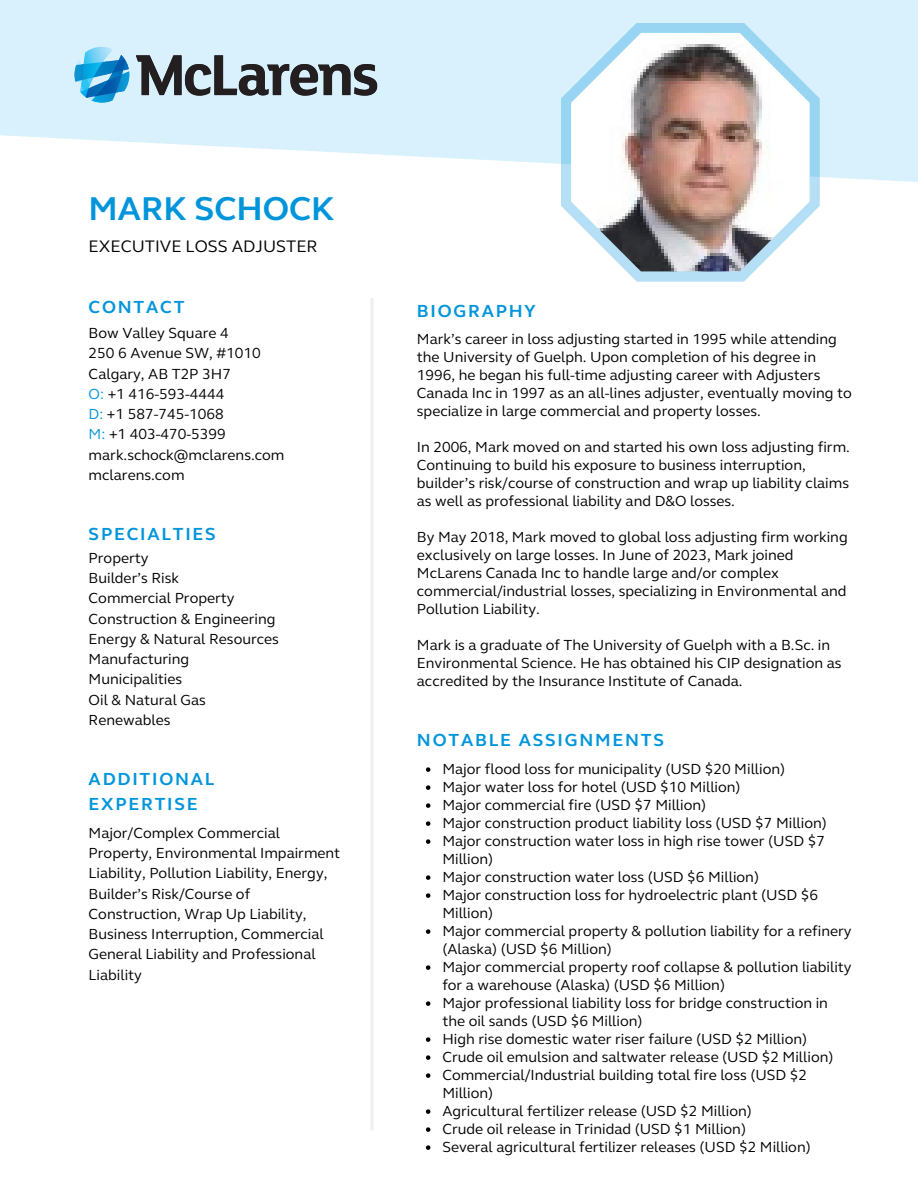
<style>
.page{position:relative;width:918px;height:1188px;background:#fff}
.page>*{position:absolute;margin:0;border:0;box-sizing:border-box;transform-origin:0 0}
.t1{font:700 33.9px "FS Elliot";color:#0095da}
.t2{font:700 18px/24.8px "FS Elliot";letter-spacing:.1em;color:#0095da}
.t3{font:17.1px "FS Elliot";color:#000}
.t4{font:15px/18px "FS Elliot";color:#000}
.s1{color:#0095da}
</style>
<div class="page">
<hr style="left:371px;top:298px;width:2px;height:832px;background:#eff0f2">
<svg style="left:561px;top:23px;width:259px;height:259px"></svg>
<img style="left:571px;top:33px;width:239px;height:238px">
<svg style="left:426px;top:767px;width:4px;height:5px"></svg>
<svg style="left:426px;top:785px;width:4px;height:5px"></svg>
<svg style="left:426px;top:803px;width:4px;height:5px"></svg>
<svg style="left:426px;top:821px;width:4px;height:5px"></svg>
<svg style="left:426px;top:839px;width:4px;height:5px"></svg>
<svg style="left:426px;top:875px;width:4px;height:5px"></svg>
<svg style="left:426px;top:893px;width:4px;height:5px"></svg>
<svg style="left:426px;top:929px;width:4px;height:5px"></svg>
<svg style="left:426px;top:965px;width:4px;height:5px"></svg>
<svg style="left:426px;top:1001px;width:4px;height:5px"></svg>
<svg style="left:426px;top:1037px;width:4px;height:5px"></svg>
<svg style="left:426px;top:1055px;width:4px;height:5px"></svg>
<svg style="left:426px;top:1073px;width:4px;height:5px"></svg>
<svg style="left:426px;top:1109px;width:4px;height:5px"></svg>
<svg style="left:426px;top:1127px;width:4px;height:5px"></svg>
<svg style="left:426px;top:1145px;width:4px;height:5px"></svg>
<img style="left:54px;top:23px;width:344px;height:103px">
<p class="t1" style="left:89px;top:189px;width:247px">MARK SCHOCK</p>
<p class="t3" style="left:89px;top:236px;width:231px">EXECUTIVE LOSS ADJUSTER</p>
<p class="t2" style="left:89px;top:295px;width:97px">CONTACT</p>
<p class="t4" style="left:89px;top:324px;width:142px">Bow Valley Square 4</p>
<p class="t4" style="left:89px;top:345px;width:174px">250 6 Avenue SW, #1010</p>
<p class="t4" style="left:89px;top:365px;width:144px">Calgary, AB T2P 3H7</p>
<p class="t4" style="left:89px;top:385px;width:137px"><span class="s1">O:</span> +1 416-593-4444</p>
<p class="t4" style="left:89px;top:405px;width:137px"><span class="s1">D:</span> +1 587-745-1068</p>
<p class="t4" style="left:89px;top:426px;width:139px"><span class="s1">M:</span> +1 403-470-5399</p>
<p class="t4" style="left:89px;top:446px;width:197px">mark.schock@mclarens.com</p>
<p class="t4" style="left:89px;top:466px;width:97px">mclarens.com</p>
<p class="t2" style="left:89px;top:522px;width:129px">SPECIALTIES</p>
<p class="t4" style="left:89px;top:549px;width:61px">Property</p>
<p class="t4" style="left:89px;top:569px;width:92px">Builder’s Risk</p>
<p class="t4" style="left:89px;top:590px;width:147px">Commercial Property</p>
<p class="t4" style="left:89px;top:610px;width:188px">Construction &amp; Engineering</p>
<p class="t4" style="left:89px;top:630px;width:192px">Energy &amp; Natural Resources</p>
<p class="t4" style="left:89px;top:650px;width:102px">Manufacturing</p>
<p class="t4" style="left:89px;top:671px;width:95px">Municipalities</p>
<p class="t4" style="left:89px;top:691px;width:119px">Oil &amp; Natural Gas</p>
<p class="t4" style="left:89px;top:711px;width:83px">Renewables</p>
<p class="t2" style="left:89px;top:767px;width:127px">ADDITIONAL<br>EXPERTISE</p>
<p class="t4" style="left:89px;top:823px;width:253px;line-height:20.2px">Major/Complex Commercial<br>Property, Environmental Impairment<br>Liability, Pollution Liability, Energy,<br>Builder’s Risk/Course of<br>Construction, Wrap Up Liability,<br>Business Interruption, Commercial<br>General Liability and Professional<br>Liability</p>
<p class="t2" style="left:417px;top:299px;width:120px">BIOGRAPHY</p>
<p class="t4" style="left:417px;top:331px;width:436px">Mark’s career in loss adjusting started in 1995 while attending the University of Guelph. Upon completion of his degree in 1996, he began his full-time adjusting career with Adjusters Canada Inc in 1997 as an all-lines adjuster, eventually moving to specialize in large commercial and property losses.</p>
<p class="t4" style="left:417px;top:439px;width:434px">In 2006, Mark moved on and started his own loss adjusting firm.<br>Continuing to build his exposure to business interruption, builder’s risk/course of construction and wrap up liability claims as well as professional liability and D&amp;O losses.</p>
<p class="t4" style="left:417px;top:529px;width:432px">By May 2018, Mark moved to global loss adjusting firm working exclusively on large losses. In June of 2023, Mark joined McLarens Canada Inc to handle large and/or complex commercial/industrial losses, specializing in Environmental and Pollution Liability.</p>
<p class="t4" style="left:417px;top:637px;width:426px">Mark is a graduate of The University of Guelph with a B.Sc. in<br>Environmental Science. He has obtained his CIP designation as accredited by the Insurance Institute of Canada.</p>
<p class="t2" style="left:417px;top:728px;width:248px">NOTABLE ASSIGNMENTS</p>
<p class="t4" style="left:442px;top:760px;width:344px">Major flood loss for municipality (USD $20 Million)</p>
<p class="t4" style="left:442px;top:778px;width:300px">Major water loss for hotel (USD $10 Million)</p>
<p class="t4" style="left:442px;top:796px;width:265px">Major commercial fire (USD $7 Million)</p>
<p class="t4" style="left:442px;top:814px;width:386px">Major construction product liability loss (USD $7 Million)</p>
<p class="t4" style="left:442px;top:832px;width:384px">Major construction water loss in high rise tower (USD $7<br>Million)</p>
<p class="t4" style="left:442px;top:868px;width:318px">Major construction water loss (USD $6 Million)</p>
<p class="t4" style="left:442px;top:886px;width:377px">Major construction loss for hydroelectric plant (USD $6<br>Million)</p>
<p class="t4" style="left:442px;top:922px;width:411px">Major commercial property &amp; pollution liability for a refinery (Alaska) (USD $6 Million)</p>
<p class="t4" style="left:442px;top:958px;width:411px">Major commercial property roof collapse &amp; pollution liability for a warehouse (Alaska) (USD $6 Million)</p>
<p class="t4" style="left:442px;top:994px;width:387px">Major professional liability loss for bridge construction in the oil sands (USD $6 Million)</p>
<p class="t4" style="left:442px;top:1030px;width:366px">High rise domestic water riser failure (USD $2 Million)</p>
<p class="t4" style="left:442px;top:1048px;width:393px">Crude oil emulsion and saltwater release (USD $2 Million)</p>
<p class="t4" style="left:442px;top:1066px;width:366px">Commercial/Industrial building total fire loss (USD $2<br>Million)</p>
<p class="t4" style="left:442px;top:1102px;width:311px">Agricultural fertilizer release (USD $2 Million)</p>
<p class="t4" style="left:442px;top:1120px;width:305px">Crude oil release in Trinidad (USD $1 Million)</p>
<p class="t4" style="left:442px;top:1138px;width:370px">Several agricultural fertilizer releases (USD $2 Million)</p>
</div>
